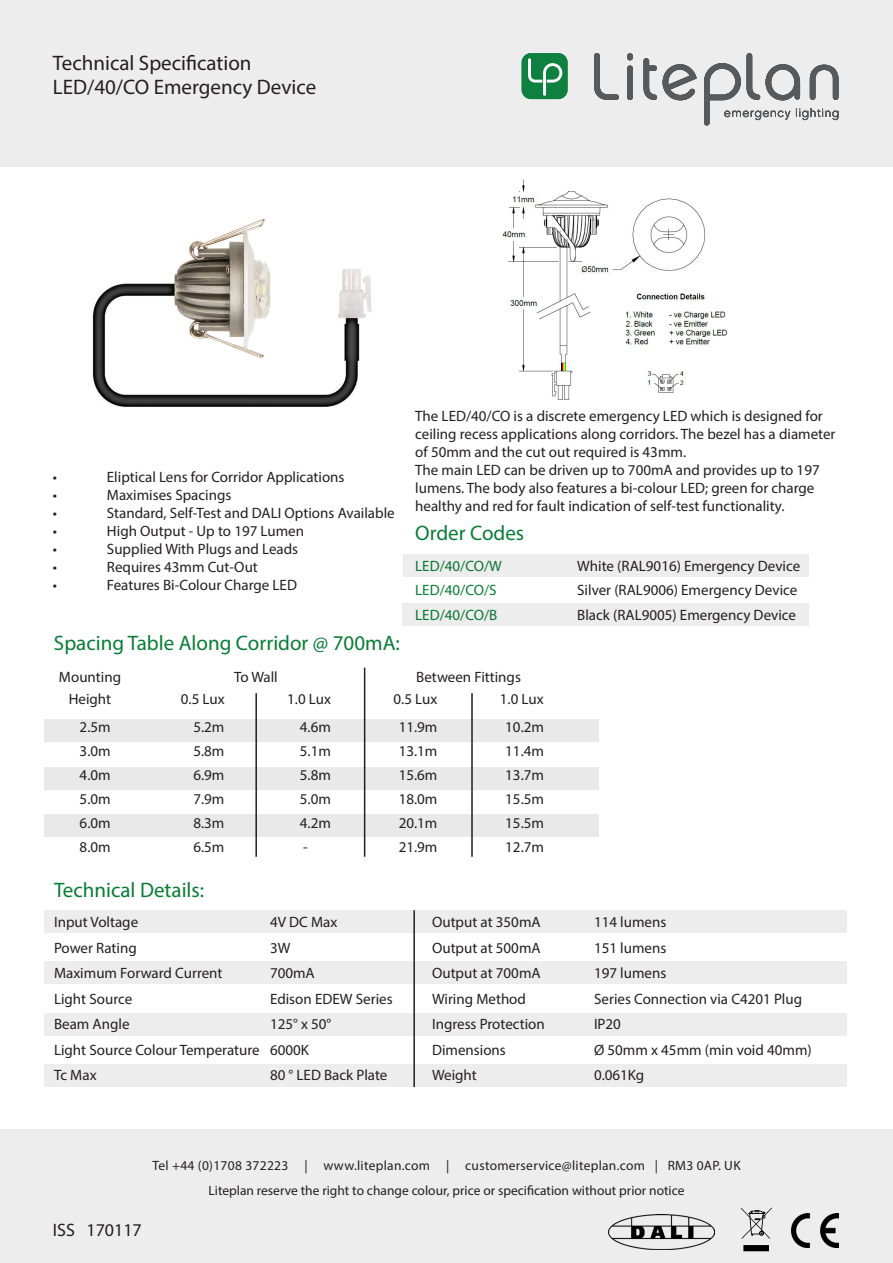
<style>
.page{position:relative;width:893px;height:1263px;background:#fff}
.page>*{position:absolute;margin:0;border:0;box-sizing:border-box;transform-origin:0 0}
.t1{font:21px "Myriad Pro";color:#077c35}
.t2{font:21px "Myriad Pro";color:#231f20}
.t3{font:18px "Myriad Pro";color:#231f20}
.t4{font:15px/18px "Myriad Pro";color:#231f20}
.t5{font:15px "Myriad Pro";color:#077c35}
.t6{font:13.5px "Myriad Pro";color:#231f20}
.t7{font:13.5px "Myriad Pro";letter-spacing:.02em;color:#231f20}
</style>
<div class="page">
<div style="left:0;top:0;width:893px;height:167px;background:#ededed"></div>
<div style="left:44px;top:1065px;width:802px;height:22px;background:#ededed"></div>
<div style="left:44px;top:1013px;width:802px;height:23px;background:#ededed"></div>
<div style="left:44px;top:961px;width:802px;height:23px;background:#ededed"></div>
<div style="left:44px;top:910px;width:802px;height:22px;background:#ededed"></div>
<img style="left:92px;top:219px;width:280px;height:188px">
<svg style="left:594px;top:53px;width:25px;height:47px"></svg>
<svg style="left:627px;top:53px;width:6px;height:47px"></svg>
<svg style="left:643px;top:58px;width:14px;height:42px"></svg>
<svg style="left:663px;top:64px;width:34px;height:36px"></svg>
<svg style="left:704px;top:53px;width:134px;height:72px"></svg>
<div style="left:522px;top:53px;width:46px;height:46px;background:#0e803f;border-radius:9px"></div>
<svg style="left:528px;top:58px;width:35px;height:38px"></svg>
<div style="left:0;top:1129px;width:893px;height:134px;background:#ededed"></div>
<img style="left:503px;top:179px;width:224px;height:221px">
<svg style="left:741px;top:1207px;width:31px;height:44px"></svg>
<img style="left:791px;top:1213px;width:48px;height:34px">
<div style="left:404px;top:554px;width:405px;height:22px;background:#ededed"></div>
<div style="left:403px;top:603px;width:406px;height:23px;background:#ededed"></div>
<div style="left:44px;top:719px;width:554px;height:23px;background:#e9e9e9"></div>
<div style="left:44px;top:767px;width:554px;height:22px;background:#e9e9e9"></div>
<div style="left:44px;top:815px;width:554px;height:22px;background:#e9e9e9"></div>
<img style="left:608px;top:1215px;width:106px;height:35px">
<hr style="left:364px;top:668px;width:1px;height:189px;background:#231f20">
<hr style="left:471px;top:693px;width:2px;height:164px;background:#231f20">
<hr style="left:255px;top:693px;width:2px;height:164px;background:#231f20">
<hr style="left:413px;top:910px;width:2px;height:177px;background:#231f20">
<p class="t2" style="left:53px;top:50px;width:200px">Technical Specification</p>
<p class="t2" style="left:53px;top:74px;width:265px">LED/40/CO Emergency Device</p>
<p class="t4" style="left:53px;top:468px;width:6px">•</p>
<p class="t4" style="left:107px;top:468px;width:239px">Eliptical Lens for Corridor Applications</p>
<p class="t4" style="left:53px;top:486px;width:6px">•</p>
<p class="t4" style="left:107px;top:486px;width:126px">Maximises Spacings</p>
<p class="t4" style="left:53px;top:504px;width:6px">•</p>
<p class="t4" style="left:107px;top:504px;width:289px">Standard, Self-Test and DALI Options Available</p>
<p class="t4" style="left:53px;top:522px;width:6px">•</p>
<p class="t4" style="left:107px;top:522px;width:199px">High Output - Up to 197 Lumen</p>
<p class="t4" style="left:53px;top:540px;width:6px">•</p>
<p class="t4" style="left:107px;top:540px;width:193px">Supplied With Plugs and Leads</p>
<p class="t4" style="left:53px;top:558px;width:6px">•</p>
<p class="t4" style="left:107px;top:558px;width:152px">Requires 43mm Cut-Out</p>
<p class="t4" style="left:53px;top:576px;width:6px">•</p>
<p class="t4" style="left:107px;top:576px;width:192px">Features Bi-Colour Charge LED</p>
<p class="t4" style="left:415px;top:406px;width:422px">The LED/40/CO is a discrete emergency LED which is designed for ceiling recess applications along corridors. The bezel has a diameter of 50mm and the cut out required is 43mm.</p>
<p class="t4" style="left:415px;top:460px;width:406px">The main LED can be driven up to 700mA and provides up to 197 lumens. The body also features a bi-colour LED; green for charge healthy and red for fault indication of self-test functionality.</p>
<p class="t1" style="left:415px;top:520px;width:110px">Order Codes</p>
<p class="t5" style="left:415px;top:557px;width:88px">LED/40/CO/W</p>
<p class="t4" style="left:577px;top:557px;width:224px">White (RAL9016) Emergency Device</p>
<p class="t5" style="left:415px;top:581px;width:83px">LED/40/CO/S</p>
<p class="t4" style="left:577px;top:581px;width:222px">Silver (RAL9006) Emergency Device</p>
<p class="t5" style="left:415px;top:605px;width:84px">LED/40/CO/B</p>
<p class="t4" style="left:577px;top:605px;width:220px">Black (RAL9005) Emergency Device</p>
<p class="t1" style="left:54px;top:630px;width:347px">Spacing Table Along Corridor @ 700mA:</p>
<p class="t4" style="left:59px;top:667px;width:64px">Mounting</p>
<p class="t4" style="left:234px;top:667px;width:45px">To Wall</p>
<p class="t4" style="left:416px;top:667px;width:106px">Between Fittings</p>
<p class="t4" style="left:69px;top:690px;width:44px">Height</p>
<p class="t4" style="left:181px;top:690px;width:45px">0.5 Lux</p>
<p class="t4" style="left:287px;top:690px;width:45px">1.0 Lux</p>
<p class="t4" style="left:394px;top:690px;width:45px">0.5 Lux</p>
<p class="t4" style="left:500px;top:690px;width:45px">1.0 Lux</p>
<p class="t4" style="left:80px;top:718px;width:33px">2.5m</p>
<p class="t4" style="left:193px;top:718px;width:33px">5.2m</p>
<p class="t4" style="left:300px;top:718px;width:33px">4.6m</p>
<p class="t4" style="left:399px;top:718px;width:40px">11.9m</p>
<p class="t4" style="left:505px;top:718px;width:40px">10.2m</p>
<p class="t4" style="left:80px;top:742px;width:33px">3.0m</p>
<p class="t4" style="left:193px;top:742px;width:33px">5.8m</p>
<p class="t4" style="left:300px;top:742px;width:33px">5.1m</p>
<p class="t4" style="left:399px;top:742px;width:40px">13.1m</p>
<p class="t4" style="left:505px;top:742px;width:40px">11.4m</p>
<p class="t4" style="left:80px;top:766px;width:33px">4.0m</p>
<p class="t4" style="left:193px;top:766px;width:33px">6.9m</p>
<p class="t4" style="left:300px;top:766px;width:33px">5.8m</p>
<p class="t4" style="left:399px;top:766px;width:40px">15.6m</p>
<p class="t4" style="left:505px;top:766px;width:40px">13.7m</p>
<p class="t4" style="left:80px;top:790px;width:33px">5.0m</p>
<p class="t4" style="left:193px;top:790px;width:33px">7.9m</p>
<p class="t4" style="left:300px;top:790px;width:33px">5.0m</p>
<p class="t4" style="left:399px;top:790px;width:40px">18.0m</p>
<p class="t4" style="left:505px;top:790px;width:40px">15.5m</p>
<p class="t4" style="left:80px;top:814px;width:33px">6.0m</p>
<p class="t4" style="left:193px;top:814px;width:33px">8.3m</p>
<p class="t4" style="left:300px;top:814px;width:33px">4.2m</p>
<p class="t4" style="left:399px;top:814px;width:40px">20.1m</p>
<p class="t4" style="left:505px;top:814px;width:40px">15.5m</p>
<p class="t4" style="left:80px;top:838px;width:33px">8.0m</p>
<p class="t4" style="left:193px;top:838px;width:33px">6.5m</p>
<p class="t4" style="left:303px;top:838px;width:6px">-</p>
<p class="t4" style="left:399px;top:838px;width:40px">21.9m</p>
<p class="t4" style="left:505px;top:838px;width:40px">12.7m</p>
<p class="t1" style="left:54px;top:877px;width:152px">Technical Details:</p>
<p class="t4" style="left:54px;top:913px;width:86px">Input Voltage</p>
<p class="t4" style="left:270px;top:913px;width:69px">4V DC Max</p>
<p class="t4" style="left:432px;top:913px;width:110px">Output at 350mA</p>
<p class="t4" style="left:594px;top:913px;width:74px">114 lumens</p>
<p class="t4" style="left:54px;top:939px;width:84px">Power Rating</p>
<p class="t4" style="left:270px;top:939px;width:22px">3W</p>
<p class="t4" style="left:432px;top:939px;width:110px">Output at 500mA</p>
<p class="t4" style="left:594px;top:939px;width:74px">151 lumens</p>
<p class="t4" style="left:54px;top:964px;width:170px">Maximum Forward Current</p>
<p class="t4" style="left:270px;top:964px;width:46px">700mA</p>
<p class="t4" style="left:432px;top:964px;width:110px">Output at 700mA</p>
<p class="t4" style="left:594px;top:964px;width:74px">197 lumens</p>
<p class="t4" style="left:54px;top:990px;width:80px">Light Source</p>
<p class="t4" style="left:270px;top:990px;width:124px">Edison EDEW Series</p>
<p class="t4" style="left:432px;top:990px;width:95px">Wiring Method</p>
<p class="t4" style="left:594px;top:990px;width:210px">Series Connection via C4201 Plug</p>
<p class="t4" style="left:54px;top:1015px;width:77px">Beam Angle</p>
<p class="t4" style="left:270px;top:1015px;width:63px">125° x 50°</p>
<p class="t4" style="left:432px;top:1015px;width:114px">Ingress Protection</p>
<p class="t4" style="left:594px;top:1015px;width:28px">IP20</p>
<p class="t4" style="left:54px;top:1041px;width:256px">Light Source Colour Temperature 6000K</p>
<p class="t4" style="left:432px;top:1041px;width:75px">Dimensions</p>
<p class="t4" style="left:594px;top:1041px;width:219px">Ø 50mm x 45mm (min void 40mm)</p>
<p class="t4" style="left:54px;top:1066px;width:44px">Tc Max</p>
<p class="t4" style="left:270px;top:1066px;width:119px">80 ° LED Back Plate</p>
<p class="t4" style="left:432px;top:1066px;width:46px">Weight</p>
<p class="t4" style="left:594px;top:1066px;width:52px">0.061Kg</p>
<p class="t7" style="left:152px;top:1157px;width:590px">Tel +44 (0)1708 372223 | www.liteplan.com | customerservice@liteplan.com | RM3 0AP. UK</p>
<p class="t3" style="left:53px;top:1218px;width:90px">ISS 170117</p>
<p class="t6" style="left:208px;top:1182px;width:478px">Liteplan reserve the right to change colour, price or specification without prior notice</p>
</div>
